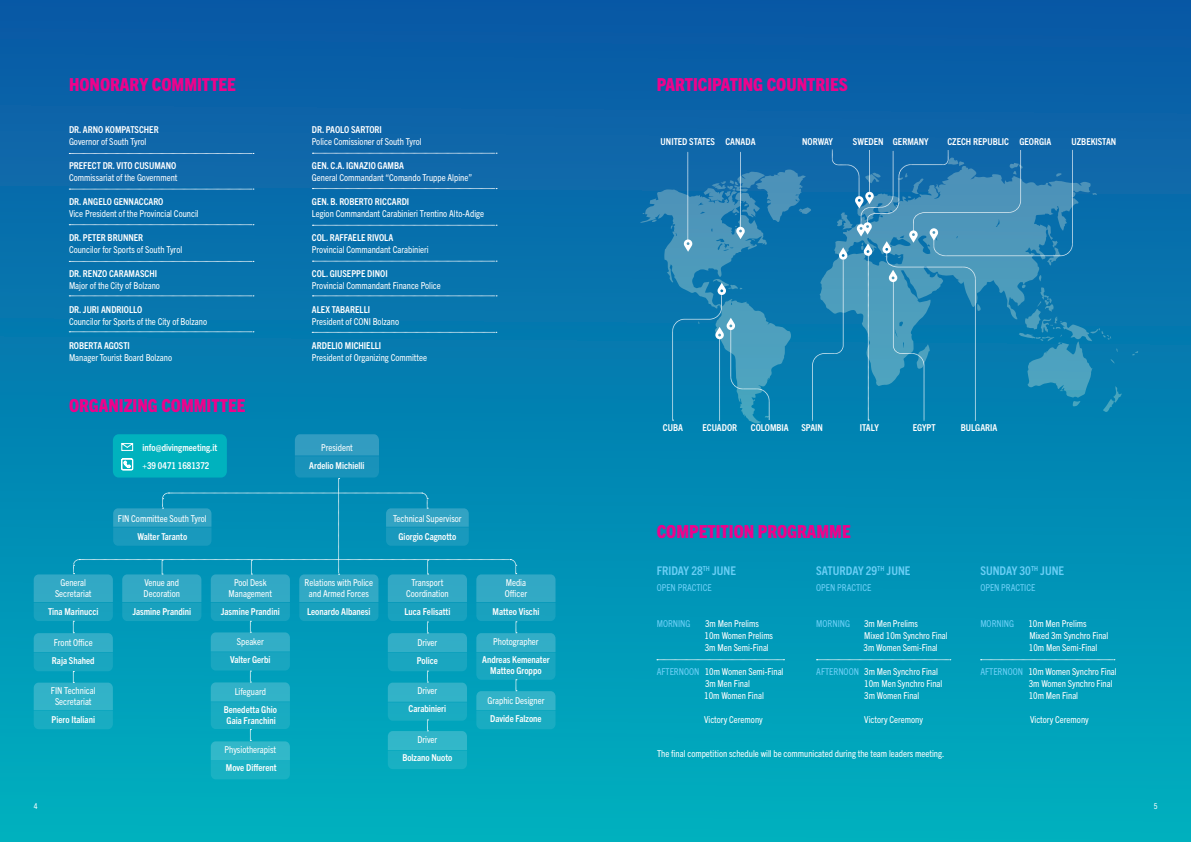
<style>
.page{position:relative;width:1191px;height:842px;background:#fff}
.page>*{position:absolute;margin:0;border:0;box-sizing:border-box;transform-origin:0 0}
.t1{font:800 condensed 18px "Trade Gothic Next LT Pro";color:#ed028c}
.t2{font:700 condensed 12px "Trade Gothic Next LT Pro";color:#6bcff6}
.t3{font:condensed 9.5px/12px "Trade Gothic Next LT Pro";color:#fff}
.t4{font:700 condensed 9.5px/18px "Trade Gothic Next LT Pro";color:#fff;text-align:center}
.t5{font:condensed 9.5px "Trade Gothic Next LT Pro";color:#6bcff6}
.t6{font:condensed 8px "Trade Gothic Next LT Pro";color:#fff}
.s1{color:#6bcff6}
</style>
<div class="page">
<div style="left:0;top:0;width:1191px;height:842px;background:linear-gradient(to bottom,#0b57a5,#00afbf)"></div>
<svg style="left:69px;top:189px;width:185px;height:1px"></svg>
<svg style="left:69px;top:153px;width:185px;height:1px"></svg>
<svg style="left:312px;top:153px;width:185px;height:1px"></svg>
<svg style="left:69px;top:224px;width:185px;height:1px"></svg>
<svg style="left:69px;top:261px;width:185px;height:1px"></svg>
<svg style="left:312px;top:188px;width:185px;height:1px"></svg>
<svg style="left:69px;top:296px;width:185px;height:1px"></svg>
<svg style="left:312px;top:225px;width:185px;height:1px"></svg>
<svg style="left:657px;top:659px;width:127px;height:1px"></svg>
<svg style="left:816px;top:659px;width:134px;height:1px"></svg>
<svg style="left:980px;top:659px;width:134px;height:1px"></svg>
<svg style="left:69px;top:332px;width:185px;height:1px"></svg>
<svg style="left:312px;top:261px;width:185px;height:1px"></svg>
<svg style="left:312px;top:296px;width:185px;height:1px"></svg>
<svg style="left:312px;top:332px;width:185px;height:1px"></svg>
<svg style="left:34px;top:434px;width:521px;height:345px;background:#0e9dbc"></svg>
<svg style="left:1132px;top:351px;width:6px;height:4px"></svg>
<svg style="left:640px;top:150px;width:481px;height:271px;background:#2082b2"></svg>
<h1 class="t1" style="left:69px;top:72px;width:168px">HONORARY COMMITTEE</h1>
<h1 class="t1" style="left:656px;top:72px;width:193px">PARTICIPATING COUNTRIES</h1>
<p class="t4" style="left:69px;top:119px;width:91px">DR. ARNO KOMPATSCHER</p>
<p class="t3" style="left:69px;top:134px;width:79px">Governor of South Tyrol</p>
<p class="t4" style="left:69px;top:155px;width:109px">PREFECT DR. VITO CUSUMANO</p>
<p class="t3" style="left:69px;top:170px;width:110px">Commissariat of the Government</p>
<p class="t4" style="left:69px;top:191px;width:96px">DR. ANGELO GENNACCARO</p>
<p class="t3" style="left:69px;top:206px;width:131px">Vice President of the Provincial Council</p>
<p class="t4" style="left:69px;top:227px;width:76px">DR. PETER BRUNNER</p>
<p class="t3" style="left:69px;top:242px;width:115px">Councilor for Sports of South Tyrol</p>
<p class="t4" style="left:69px;top:263px;width:90px">DR. RENZO CARAMASCHI</p>
<p class="t3" style="left:69px;top:278px;width:92px">Major of the City of Bolzano</p>
<p class="t4" style="left:69px;top:299px;width:75px">DR. JURI ANDRIOLLO</p>
<p class="t3" style="left:69px;top:314px;width:140px">Councilor for Sports of the City of Bolzano</p>
<p class="t4" style="left:69px;top:335px;width:62px">ROBERTA AGOSTI</p>
<p class="t3" style="left:69px;top:350px;width:105px">Manager Tourist Board Bolzano</p>
<h1 class="t1" style="left:69px;top:393px;width:178px">ORGANIZING COMMITTEE</h1>
<p class="t4" style="left:312px;top:119px;width:72px">DR. PAOLO SARTORI</p>
<p class="t3" style="left:312px;top:134px;width:111px">Police Comissioner of South Tyrol</p>
<p class="t4" style="left:312px;top:155px;width:94px">GEN. C.A. IGNAZIO GAMBA</p>
<p class="t3" style="left:312px;top:170px;width:162px">General Commandant “Comando Truppe Alpine”</p>
<p class="t4" style="left:312px;top:191px;width:99px">GEN. B. ROBERTO RICCARDI</p>
<p class="t3" style="left:312px;top:206px;width:174px">Legion Commandant Carabinieri Trentino Alto-Adige</p>
<p class="t4" style="left:312px;top:227px;width:83px">COL. RAFFAELE RIVOLA</p>
<p class="t3" style="left:312px;top:242px;width:118px">Provincial Commandant Carabinieri</p>
<p class="t4" style="left:312px;top:263px;width:77px">COL. GIUSEPPE DINOI</p>
<p class="t3" style="left:312px;top:278px;width:130px">Provincial Commandant Finance Police</p>
<p class="t4" style="left:312px;top:299px;width:60px">ALEX TABARELLI</p>
<p class="t3" style="left:312px;top:314px;width:89px">President of CONI Bolzano</p>
<p class="t4" style="left:312px;top:335px;width:71px">ARDELIO MICHIELLI</p>
<p class="t3" style="left:312px;top:350px;width:117px">President of Organizing Committee</p>
<p class="t3" style="left:55px;top:576px;width:38px;line-height:11.4px;text-align:center">General<br>Secretariat</p>
<p class="t4" style="left:48px;top:602px;width:52px">Tina Marinucci</p>
<p class="t3" style="left:54px;top:636px;width:41px">Front Office</p>
<p class="t4" style="left:52px;top:651px;width:44px">Raja Shahed</p>
<p class="t3" style="left:51px;top:684px;width:46px;line-height:11.4px;text-align:center">FIN Technical<br>Secretariat</p>
<p class="t4" style="left:52px;top:710px;width:45px">Piero Italiani</p>
<p class="t4" style="left:143px;top:438px;width:76px;text-align:left">info@divingmeeting.it +39 0471 1681372</p>
<p class="t3" style="left:321px;top:441px;width:33px">President</p>
<p class="t4" style="left:309px;top:456px;width:57px">Ardelio Michielli</p>
<p class="t3" style="left:118px;top:512px;width:90px">FIN Committee South Tyrol</p>
<p class="t4" style="left:137px;top:527px;width:51px">Walter Taranto</p>
<p class="t3" style="left:144px;top:576px;width:38px;line-height:11.4px">Venue and<br>Decoration</p>
<p class="t4" style="left:132px;top:602px;width:60px">Jasmine Prandini</p>
<p class="t3" style="left:229px;top:576px;width:45px;line-height:11.4px;text-align:center">Pool Desk<br>Management</p>
<p class="t4" style="left:221px;top:602px;width:60px">Jasmine Prandini</p>
<p class="t3" style="left:237px;top:635px;width:29px">Speaker</p>
<p class="t4" style="left:230px;top:650px;width:42px">Valter Gerbi</p>
<p class="t3" style="left:235px;top:685px;width:33px">Lifeguard</p>
<p class="t4" style="left:224px;top:703px;width:55px;line-height:11px">Benedetta Ghio<br>Gaia Franchini</p>
<p class="t3" style="left:224px;top:743px;width:53px">Physiotherapist</p>
<p class="t4" style="left:226px;top:758px;width:52px">Move Different</p>
<p class="t3" style="left:304px;top:576px;width:70px;line-height:11.4px;text-align:center">Relations with Police and Armed Forces</p>
<p class="t4" style="left:307px;top:602px;width:65px">Leonardo Albanesi</p>
<p class="t3" style="left:393px;top:512px;width:70px">Technical Supervisor</p>
<p class="t4" style="left:398px;top:527px;width:59px">Giorgio Cagnotto</p>
<p class="t3" style="left:406px;top:576px;width:44px;line-height:11.4px;text-align:center">Transport<br>Coordination</p>
<p class="t4" style="left:404px;top:602px;width:47px">Luca Felisatti</p>
<p class="t3" style="left:417px;top:636px;width:21px">Driver</p>
<p class="t4" style="left:417px;top:651px;width:22px">Police</p>
<p class="t3" style="left:417px;top:684px;width:21px">Driver</p>
<p class="t4" style="left:408px;top:699px;width:39px">Carabinieri</p>
<p class="t3" style="left:417px;top:733px;width:21px">Driver</p>
<p class="t4" style="left:402px;top:748px;width:52px">Bolzano Nuoto</p>
<p class="t3" style="left:505px;top:576px;width:24px;line-height:11.4px">Media<br>Officer</p>
<p class="t4" style="left:492px;top:602px;width:48px">Matteo Vischi</p>
<p class="t3" style="left:493px;top:635px;width:47px">Photographer</p>
<p class="t4" style="left:482px;top:653px;width:69px;line-height:11.4px">Andreas Kemenater<br>Matteo Groppo</p>
<p class="t3" style="left:487px;top:693px;width:58px">Graphic Designer</p>
<p class="t4" style="left:490px;top:708px;width:53px">Davide Falzone</p>
<p class="t4" style="left:660px;top:132px;width:96px">UNITED STATES CANADA</p>
<p class="t4" style="left:1019px;top:132px;width:33px">GEORGIA</p>
<p class="t4" style="left:1071px;top:132px;width:46px">UZBEKISTAN</p>
<p class="t4" style="left:802px;top:132px;width:32px">NORWAY</p>
<p class="t4" style="left:853px;top:132px;width:77px">SWEDEN GERMANY</p>
<p class="t4" style="left:947px;top:132px;width:63px">CZECH REPUBLIC</p>
<p class="t4" style="left:663px;top:418px;width:22px">CUBA</p>
<p class="t4" style="left:702px;top:418px;width:36px">ECUADOR</p>
<p class="t4" style="left:801px;top:418px;width:23px">SPAIN</p>
<p class="t4" style="left:860px;top:418px;width:20px">ITALY</p>
<p class="t4" style="left:912px;top:418px;width:24px">EGYPT</p>
<p class="t4" style="left:751px;top:418px;width:39px">COLOMBIA</p>
<p class="t4" style="left:960px;top:418px;width:38px">BULGARIA</p>
<h1 class="t1" style="left:656px;top:520px;width:196px">COMPETITION PROGRAMME</h1>
<p class="t2" style="left:656px;top:563px;width:81px">FRIDAY 28<sup>TH</sup> JUNE</p>
<p class="t5" style="left:656px;top:581px;width:57px">OPEN PRACTICE</p>
<p class="t5" style="left:656px;top:617px;width:35px">MORNING</p>
<p class="t3" style="left:704px;top:617px;width:70px">3m Men Prelims<br>10m Women Prelims<br>3m Men Semi-Final</p>
<p class="t3" style="left:704px;top:665px;width:81px;text-indent:-48px"><span class="s1">AFTERNOON</span> 10m Women Semi-Final<br>3m Men Final<br>10m Women Final</p>
<p class="t3" style="left:704px;top:713px;width:60px">Victory Ceremony</p>
<p class="t2" style="left:816px;top:563px;width:96px">SATURDAY 29<sup>TH</sup> JUNE</p>
<p class="t5" style="left:816px;top:581px;width:57px">OPEN PRACTICE</p>
<p class="t5" style="left:816px;top:617px;width:35px">MORNING</p>
<p class="t3" style="left:863px;top:617px;width:86px">3m Men Prelims<br>Mixed 10m Synchro Final<br>3m Women Semi-Final</p>
<p class="t3" style="left:864px;top:665px;width:80px;text-indent:-48px"><span class="s1">AFTERNOON</span> 3m Men Synchro Final<br>10m Men Synchro Final<br>3m Women Final</p>
<p class="t3" style="left:864px;top:713px;width:60px">Victory Ceremony</p>
<p class="t3" style="left:657px;top:746px;width:288px">The final competition schedule will be communicated during the team leaders meeting.</p>
<p class="t2" style="left:980px;top:563px;width:85px">SUNDAY 30<sup>TH</sup> JUNE</p>
<p class="t5" style="left:980px;top:581px;width:57px">OPEN PRACTICE</p>
<p class="t5" style="left:980px;top:617px;width:35px">MORNING</p>
<p class="t3" style="left:1028px;top:617px;width:82px">10m Men Prelims<br>Mixed 3m Synchro Final<br>10m Men Semi-Final</p>
<p class="t3" style="left:1028px;top:665px;width:89px;text-indent:-48px"><span class="s1">AFTERNOON</span> 10m Women Synchro Final<br>3m Women Synchro Final<br>10m Men Final</p>
<p class="t3" style="left:1030px;top:713px;width:60px">Victory Ceremony</p>
<p class="t6" style="left:34px;top:800px;width:5px">4</p>
<p class="t6" style="left:1153px;top:801px;width:5px">5</p>
</div>
